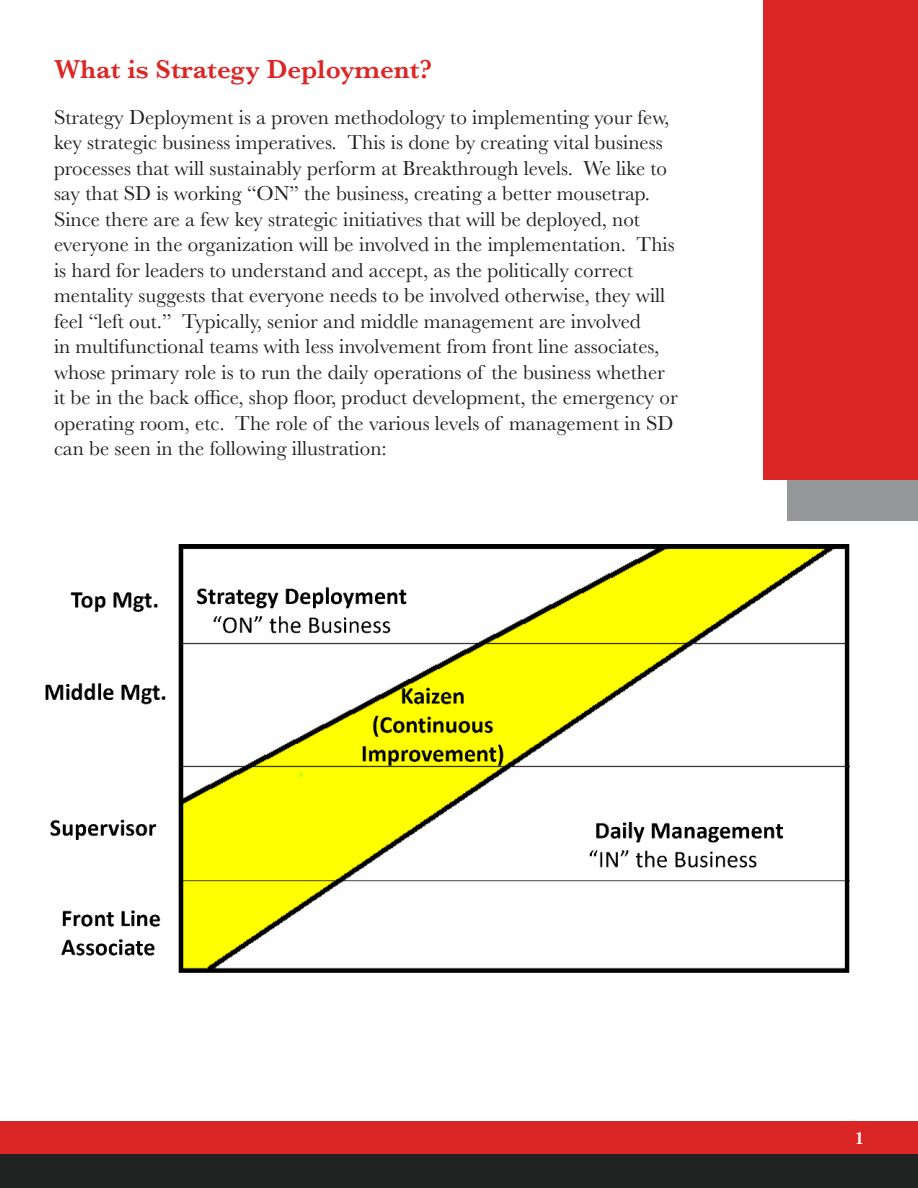
<style>
.page{position:relative;width:918px;height:1188px;background:#fff}
.page>*{position:absolute;margin:0;border:0;box-sizing:border-box;transform-origin:0 0}
.t1{font:600 27px "Baskerville";color:#db2626}
.t2{font:21px/25.5px "Baskerville";color:#221f1f}
.t3{font:600 18px "Baskerville";color:#fff}
</style>
<div class="page">
<div style="left:787px;top:27px;width:131px;height:494px;background:#949698"></div>
<div style="left:764px;top:0;width:154px;height:480px;background:#db2626"></div>
<img style="left:45px;top:544px;width:805px;height:429px">
<div style="left:0;top:1121px;width:918px;height:67px;background:#db2626"></div>
<div style="left:0;top:1154px;width:918px;height:34px;background:#212222"></div>
<p class="t1" style="left:54px;top:60px;width:379px">What is Strategy Deployment?</p>
<p class="t2" style="left:54px;top:105px;width:625px">Strategy Deployment is a proven methodology to implementing your few, key strategic business imperatives. This is done by creating vital business processes that will sustainably perform at Breakthrough levels. We like to say that SD is working “ON” the business, creating a better mousetrap.<br>Since there are a few key strategic initiatives that will be deployed, not everyone in the organization will be involved in the implementation. This is hard for leaders to understand and accept, as the politically correct mentality suggests that everyone needs to be involved otherwise, they will feel “left out.” Typically, senior and middle management are involved<br>in multifunctional teams with less involvement from front line associates, whose primary role is to run the daily operations of the business whether it be in the back ofÏce, shop floor, product development, the emergency or operating room, etc. The role of the various levels of management in SD can be seen in the following illustration:</p>
<p class="t3" style="left:855px;top:1132px;width:10px">1</p>
</div>
